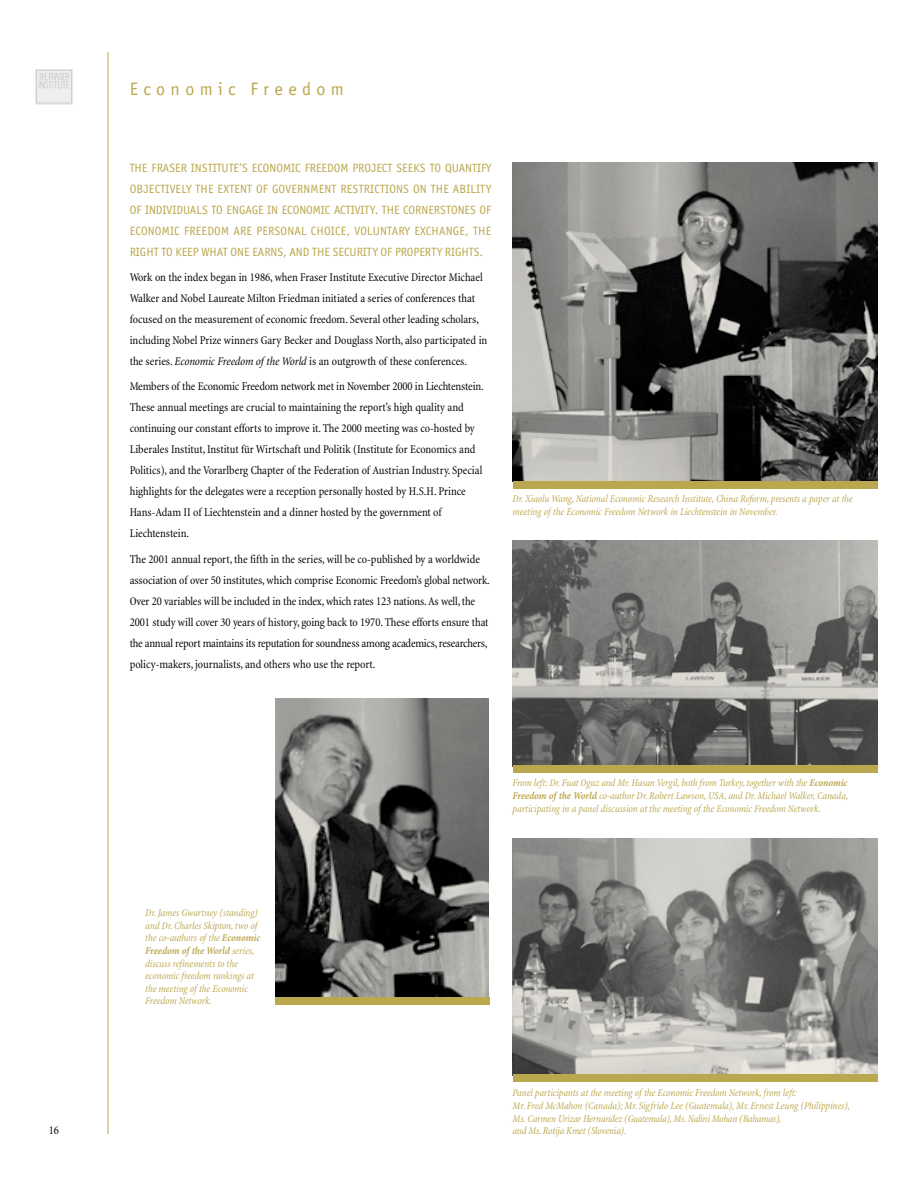
<style>
.page{position:relative;width:918px;height:1188px;background:#fff}
.page>*{position:absolute;margin:0;border:0;box-sizing:border-box;transform-origin:0 0}
.t1{font:18px "Officina San ITC Book OS";letter-spacing:.3em;color:#bba74d}
.t2{font:condensed 12px/21px "Minion";letter-spacing:-.005em;color:#000}
.t3{font:12px/21px "Officina San ITC Book OS";color:#bba74d;text-align:justify}
.t4{font:italic condensed 10.5px/12.6px "Minion";letter-spacing:-.01em;color:#bba74d}
.s1{font-style:italic}
.s2{font-weight:700}
</style>
<div class="page">
<img style="left:275px;top:698px;width:214px;height:299px">
<div style="left:275px;top:997px;width:214px;height:7px;background:#bba74d"></div>
<img style="left:513px;top:162px;width:364px;height:319px">
<div style="left:513px;top:481px;width:365px;height:8px;background:#bba74d"></div>
<img style="left:513px;top:540px;width:365px;height:226px">
<div style="left:513px;top:765px;width:364px;height:7px;background:#bba74d"></div>
<img style="left:513px;top:839px;width:364px;height:236px">
<div style="left:513px;top:1075px;width:365px;height:7px;background:#bba74d"></div>
<hr style="left:108px;top:52px;width:1px;height:1082px;background:#bba74d">
<div style="left:35px;top:69px;width:38px;height:35px;background:#eee"></div>
<div style="left:36px;top:70px;width:36px;height:33px;border:1px solid #ccc"></div>
<svg style="left:38px;top:73px;width:31px;height:16px"></svg>
<p class="t2" style="left:49px;top:1121px;width:12px">16</p>
<h1 class="t1" style="left:130px;top:82px;width:216px">Economic Freedom</h1>
<p class="t3" style="left:130px;top:158px;width:363px">THE FRASER INSTITUTE’S ECONOMIC FREEDOM PROJECT SEEKS TO QUANTIFY OBJECTIVELY THE EXTENT OF GOVERNMENT RESTRICTIONS ON THE ABILITY OF INDIVIDUALS TO ENGAGE IN ECONOMIC ACTIVITY. THE CORNERSTONES OF ECONOMIC FREEDOM ARE PERSONAL CHOICE, VOLUNTARY EXCHANGE, THE RIGHT TO KEEP WHAT ONE EARNS, AND THE SECURITY OF PROPERTY RIGHTS.</p>
<p class="t2" style="left:130px;top:268px;width:359px">Work on the index began in 1986, when Fraser Institute Executive Director Michael Walker and Nobel Laureate Milton Friedman initiated a series of conferences that focused on the measurement of economic freedom. Several other leading scholars, including Nobel Prize winners Gary Becker and Douglass North, also participated in the series. <span class="s1">Economic Freedom of the World</span> is an outgrowth of these conferences.</p>
<p class="t2" style="left:130px;top:377px;width:355px">Members of the Economic Freedom network met in November 2000 in Liechtenstein.<br>These annual meetings are crucial to maintaining the report’s high quality and continuing our constant efforts to improve it. The 2000 meeting was co-hosted by Liberales Institut, Institut für Wirtschaft und Politik (Institute for Economics and Politics), and the Vorarlberg Chapter of the Federation of Austrian Industry. Special highlights for the delegates were a reception personally hosted by H.S.H. Prince Hans-Adam II of Liechtenstein and a dinner hosted by the government of Liechtenstein.</p>
<p class="t2" style="left:130px;top:549px;width:362px">The 2001 annual report, the fifth in the series, will be co-published by a worldwide association of over 50 institutes, which comprise Economic Freedom’s global network.<br>Over 20 variables will be included in the index, which rates 123 nations.As well, the 2001 study will cover 30 years of history, going back to 1970. These efforts ensure that the annual report maintains its reputation for soundness among academics, researchers, policy-makers, journalists, and others who use the report.</p>
<p class="t4" style="left:513px;top:494px;width:342px">Dr. Xiaolu Wang, National Economic Research Institute, China Reform, presents a paper at the meeting of the Economic Freedom Network in Liechtenstein in November.</p>
<p class="t4" style="left:145px;top:908px;width:117px">Dr. James Gwartney (standing) and Dr. Charles Skipton, two of the co-authors of the <span class="s2">Economic<br>Freedom of the World</span> series, discuss refinements to the economic freedom rankings at the meeting of the Economic<br>Freedom Network.</p>
<p class="t4" style="left:513px;top:778px;width:337px;text-align:justify">From left: Dr. Fuat Oguz and Mr. Hasan Vergil, both from Turkey, together with the <span class="s2">Economic Freedom of the World</span> co-author Dr. Robert Lawson, USA, and Dr. Michael Walker, Canada, participating in a panel discussion at the meeting of the Economic Freedom Network.</p>
<p class="t4" style="left:513px;top:1088px;width:339px">Panel participants at the meeting of the Economic Freedom Network, from left:<br>Mr. Fred McMahon (Canada); Mr. Sigfrido Lee (Guatemala), Mr. Ernest Leung (Philippines), Ms. Carmen Urizar Hernandez (Guatemala), Ms. Nalini Mohan (Bahamas),<br>and Ms. Rotija Kmet (Slovenia).</p>
</div>
